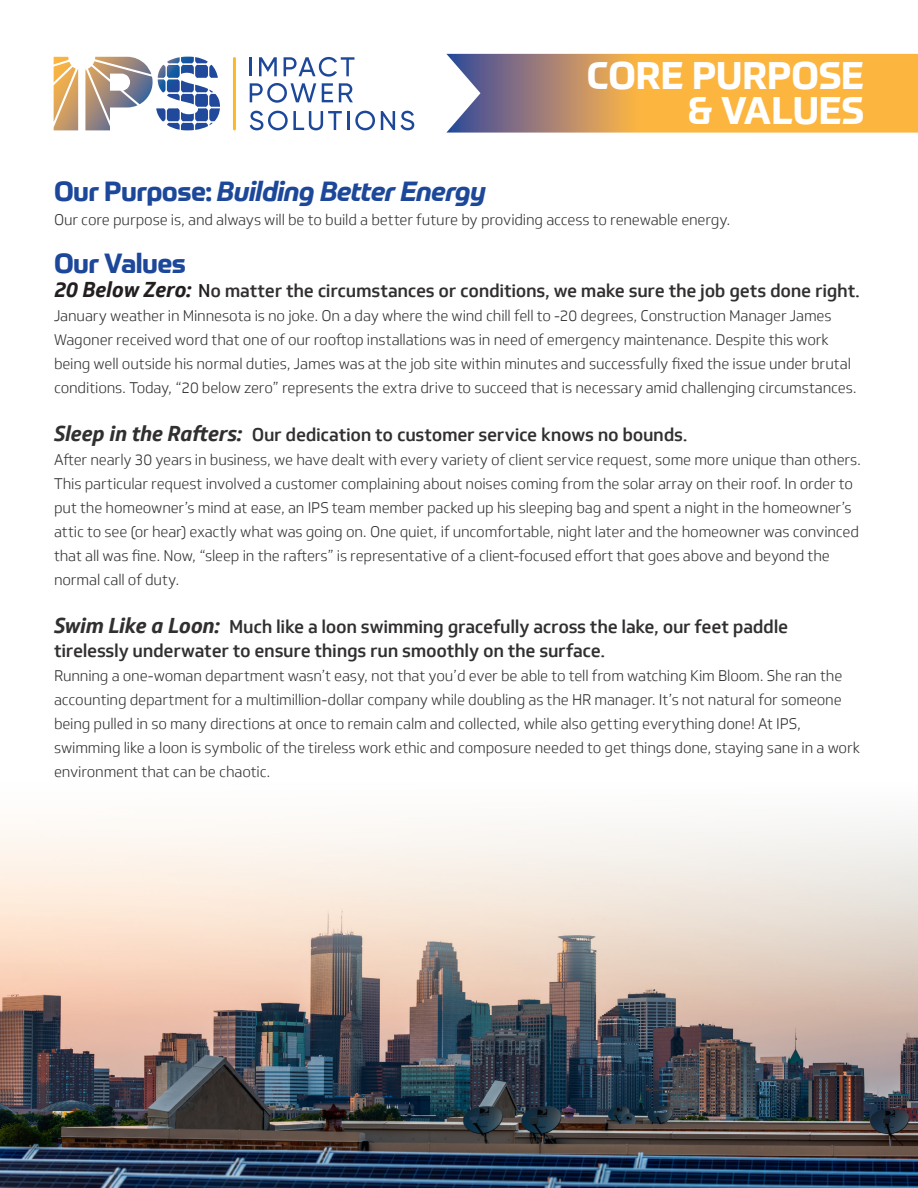
<style>
.page{position:relative;width:918px;height:1188px;background:#fff}
.page>*{position:absolute;margin:0;border:0;box-sizing:border-box;transform-origin:0 0}
.TITLE_5{font:700 37.5px "Prometo";letter-spacing:-.005em;color:#fff}
.TITLE_5-2{font:italic 700 27px "Prometo";letter-spacing:-.02em;color:#1d489a}
.TITLE_5-3{font:700 27px "Prometo";letter-spacing:-.02em;color:#1d489a}
.TITLE_5-4{font:500 18px/24px "Soleto";letter-spacing:-.02em;color:#312f30}
.TITLE_5-5{font:300 15px/24px "Soleto";letter-spacing:-.01em;color:#312f30}
.s1{font-style:normal}
.s2{font-weight:700;font-style:italic;font-size:21px;color:#231f20}
.s3{color:#231f20}
.s4{font-weight:700;font-style:italic;font-size:21px}
</style>
<div class="page">
<svg style="left:250px;top:57px;width:2px;height:19px"></svg>
<svg style="left:259px;top:57px;width:18px;height:19px"></svg>
<svg style="left:284px;top:57px;width:70px;height:20px"></svg>
<svg style="left:250px;top:83px;width:66px;height:20px"></svg>
<svg style="left:322px;top:83px;width:11px;height:19px"></svg>
<svg style="left:339px;top:83px;width:14px;height:19px"></svg>
<svg style="left:250px;top:111px;width:92px;height:19px"></svg>
<hr style="left:347px;top:111px;width:3px;height:19px;background:#1d489a">
<svg style="left:355px;top:111px;width:20px;height:19px"></svg>
<svg style="left:381px;top:111px;width:14px;height:19px"></svg>
<svg style="left:401px;top:111px;width:13px;height:19px"></svg>
<hr style="left:233px;top:57px;width:3px;height:73px;background:#fdb82a">
<svg style="left:54px;top:57px;width:24px;height:73px;background:#e0b375"></svg>
<svg style="left:85px;top:57px;width:135px;height:73px"></svg>
<svg style="left:446px;top:54px;width:472px;height:79px;background:#dca559"></svg>
<img style="left:0;top:824px;width:918px;height:364px">
<p class="TITLE_5" style="left:587px;top:52px;width:279px">CORE PURPOSE</p>
<p class="TITLE_5" style="left:688px;top:87px;width:177px">&amp; VALUES</p>
<p class="TITLE_5-2" style="left:54px;top:174px;width:433px"><span class="s1">Our Purpose:</span> Building Better Energy</p>
<p class="TITLE_5-5" style="left:54px;top:208px;width:678px">Our core purpose is, and always will be to build a better future by providing access to renewable energy.</p>
<p class="TITLE_5-3" style="left:54px;top:246px;width:134px">Our Values</p>
<p class="TITLE_5-4" style="left:54px;top:279px;width:808px"><span class="s2">20 Below Zero:</span> <span class="s3">N</span>o matter the circumstances or conditions, we make sure the job gets done right.</p>
<p class="TITLE_5-5" style="left:54px;top:304px;width:804px">January weather in Minnesota is no joke. On a day where the wind chill fell to -20 degrees, Construction Manager James Wagoner received word that one of our rooftop installations was in need of emergency maintenance. Despite this work being well outside his normal duties, James was at the job site within minutes and successfully fixed the issue under brutal conditions. Today, “20 below zero” represents the extra drive to succeed that is necessary amid challenging circumstances.</p>
<p class="TITLE_5-4" style="left:54px;top:423px;width:635px"><span class="s4">Sleep in the Rafters:</span> Our dedication to customer service knows no bounds.</p>
<p class="TITLE_5-5" style="left:54px;top:448px;width:809px">After nearly 30 years in business, we have dealt with every variety of client service request, some more unique than others.<br>This particular request involved a customer complaining about noises coming from the solar array on their roof. In order to put the homeowner’s mind at ease, an IPS team member packed up his sleeping bag and spent a night in the homeowner’s attic to see (or hear) exactly what was going on. One quiet, if uncomfortable, night later and the homeowner was convinced that all was fine. Now, “sleep in the rafters” is representative of a client-focused effort that goes above and beyond the normal call of duty.</p>
<p class="TITLE_5-4" style="left:54px;top:615px;width:736px"><span class="s4">Swim Like a Loon:</span> Much like a loon swimming gracefully across the lake, our feet paddle tirelessly underwater to ensure things run smoothly on the surface.</p>
<p class="TITLE_5-5" style="left:54px;top:664px;width:808px">Running a one-woman department wasn’t easy, not that you’d ever be able to tell from watching Kim Bloom. She ran the accounting department for a multimillion-dollar company while doubling as the HR manager. It’s not natural for someone being pulled in so many directions at once to remain calm and collected, while also getting everything done! At IPS, swimming like a loon is symbolic of the tireless work ethic and composure needed to get things done, staying sane in a work environment that can be chaotic.</p>
</div>
